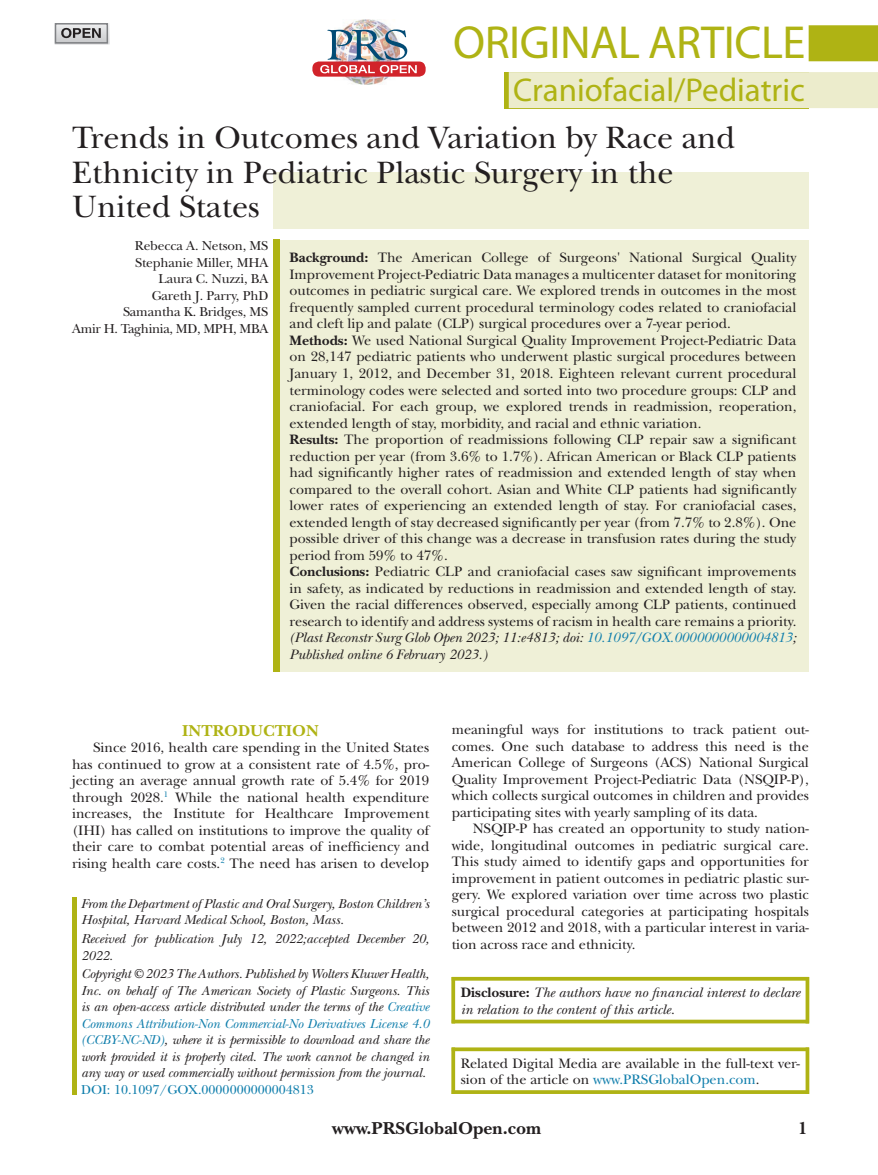
<style>
.page{position:relative;width:878px;height:1175px;background:#fff}
.page>*{position:absolute;margin:0;border:0;box-sizing:border-box;transform-origin:0 0}
.t1{font:46.5px "Myriad Pro";letter-spacing:-.01em;color:#afb314}
.t2{font:33px "Myriad Pro";color:#afb314}
.t3{font:32.25px/34.5px "New Baskerville Std";color:#231f20}
.t4{font:700 18px "New Baskerville Std";color:#231f20}
.t5{font:700 16.5px "New Baskerville Std";color:#afb314}
.t6{font:14.25px/16.5px "New Baskerville Std";color:#231f20;text-align:justify}
.t7{font:italic 14.25px/16.5px "New Baskerville Std";color:#231f20}
.t8{font:italic 13.5px/16.5px "New Baskerville Std";color:#231f20}
.t9{font:13.5px/16.5px "New Baskerville Std";letter-spacing:-.01em;color:#231f20;text-align:right}
.t10{font:13.5px "New Baskerville Std";color:#0f7eac}
.s1{font-weight:700}
.s2{font-style:italic}
.s3{font-style:italic;color:#0f7eac}
.s4{color:#0f7eac}
.s5{font-weight:700;font-style:normal}
</style>
<div class="page">
<div style="left:508px;top:72px;width:370px;height:36px;background:#ececcc"></div>
<div style="left:808px;top:25px;width:70px;height:36px;background:#afb314"></div>
<img style="left:343px;top:20px;width:48px;height:64px">
<div style="left:312px;top:61px;width:113px;height:16px;background:#d1232a;border-radius:7px"></div>
<img style="left:320px;top:29px;width:97px;height:44px">
<div style="left:274px;top:126px;width:534px;height:545px;background:#eff0d7"></div>
<div style="left:274px;top:229px;width:534px;height:11px;background:#fff"></div>
<div style="left:274px;top:240px;width:6px;height:93px;background:#afb314"></div>
<div style="left:274px;top:322px;width:6px;height:110px;background:#afb314"></div>
<div style="left:274px;top:421px;width:6px;height:143px;background:#afb314"></div>
<div style="left:274px;top:553px;width:6px;height:118px;background:#afb314"></div>
<hr style="left:72px;top:897px;width:4px;height:33px;background:#afb314">
<hr style="left:72px;top:930px;width:4px;height:35px;background:#afb314">
<hr style="left:72px;top:965px;width:4px;height:118px;background:#afb314">
<hr style="left:72px;top:1081px;width:4px;height:13px;background:#afb314">
<div style="left:272px;top:126px;width:536px;height:46px;background:#fff"></div>
<img style="left:54px;top:23px;width:55px;height:22px">
<div style="left:55px;top:23px;width:53px;height:21px;border:2px solid #808285"></div>
<svg style="left:61px;top:28px;width:40px;height:10px"></svg>
<svg style="left:451px;top:977px;width:4px;height:46px"></svg>
<svg style="left:805px;top:977px;width:4px;height:46px"></svg>
<svg style="left:452px;top:976px;width:356px;height:4px"></svg>
<svg style="left:452px;top:1019px;width:356px;height:4px"></svg>
<svg style="left:451px;top:1047px;width:4px;height:47px"></svg>
<svg style="left:805px;top:1047px;width:4px;height:47px"></svg>
<svg style="left:452px;top:1047px;width:356px;height:4px"></svg>
<svg style="left:452px;top:1090px;width:356px;height:4px"></svg>
<h1 class="t1" style="left:453px;top:14px;width:354px">Original Article</h1>
<h2 class="t2" style="left:513px;top:69px;width:293px">Craniofacial/Pediatric</h2>
<h3 class="t3" style="left:72px;top:121px;width:664px">Trends in Outcomes and Variation by Race and<br>Ethnicity in Pediatric Plastic Surgery in the<br>United States</h3>
<p class="t9" style="left:72px;top:238px;width:198px">Rebecca A. Netson, MS<br>Stephanie Miller, MHA<br>Laura C. Nuzzi, BA<br>Gareth J. Parry, PhD<br>Samantha K. Bridges, MS<br>Amir H. Taghinia, MD, MPH, MBA</p>
<p class="t6" style="left:289px;top:250px;width:508px;text-align:left"><span class="s1">Background:</span> The American College of Surgeons' National Surgical Quality Improvement Project-Pediatric Data manages a multicenter dataset for monitoring outcomes in pediatric surgical care. We explored trends in outcomes in the most frequently sampled current procedural terminology codes related to craniofacial and cleft lip and palate (CLP) surgical procedures over a 7-year period.<br><span class="s1">Methods:</span> We used National Surgical Quality Improvement Project-Pediatric Data on 28,147 pediatric patients who underwent plastic surgical procedures between January 1, 2012, and December 31, 2018. Eighteen relevant current procedural terminology codes were selected and sorted into two procedure groups: CLP and craniofacial. For each group, we explored trends in readmission, reoperation, extended length of stay, morbidity, and racial and ethnic variation.<br><span class="s1">Results:</span> The proportion of readmissions following CLP repair saw a significant reduction per year (from 3.6% to 1.7%). African American or Black CLP patients had significantly higher rates of readmission and extended length of stay when compared to the overall cohort. Asian and White CLP patients had significantly lower rates of experiencing an extended length of stay. For craniofacial cases, extended length of stay decreased significantly per year (from 7.7% to 2.8%). One possible driver of this change was a decrease in transfusion rates during the study period from 59% to 47%.<br><span class="s1">Conclusions:</span> Pediatric CLP and craniofacial cases saw significant improvements in safety, as indicated by reductions in readmission and extended length of stay.<br>Given the racial differences observed, especially among CLP patients, continued research to identify and address systems of racism in health care remains a priority. <span class="s2">(Plast Reconstr Surg Glob Open 2023; 11:e4813; doi:</span> <span class="s3">10.1097/GOX.0000000000004813</span><span class="s2">; Published online 6 February 2023.)</span></p>
<p class="t5" style="left:182px;top:721px;width:138px">INTRODUCTION</p>
<p class="t6" style="left:72px;top:739px;width:359px;text-indent:21px">Since 2016, health care spending in the United States has continued to grow at a consistent rate of 4.5%, pro&shy;jecting an average annual growth rate of 5.4% for 2019 through 2028.<sup>1</sup> While the national health expenditure increases, the Institute for Healthcare Improvement (IHI) has called on institutions to improve the quality of their care to combat potential areas of inefficiency and rising health care costs.<sup>2</sup> The need has arisen to develop</p>
<p class="t8" style="left:81px;top:895px;width:350px">From the Department of Plastic and Oral Surgery, Boston Children’s<br>Hospital, Harvard Medical School, Boston, Mass.</p>
<p class="t8" style="left:81px;top:930px;width:350px">Received for publication July 12, 2022;accepted December 20,<br>2022.</p>
<p class="t8" style="left:81px;top:965px;width:350px;text-align:justify">Copyright © 2023 The Authors. Published by Wolters Kluwer Health, Inc. on behalf of The American Society of Plastic Surgeons. This is an open-access article distributed under the terms of the <span class="s4">Creative Commons Attribution-Non Commercial-No Derivatives License 4.0 (CCBY-NC-ND)</span>, where it is permissible to download and share the work provided it is properly cited. The work cannot be changed in any way or used commercially without permission from the journal.</p>
<p class="t10" style="left:81px;top:1081px;width:234px">DOI: 10.1097/GOX.0000000000004813</p>
<p class="t6" style="left:451px;top:721px;width:359px">meaningful ways for institutions to track patient out&shy;comes. One such database to address this need is the American College of Surgeons (ACS) National Surgical Quality Improvement Project-Pediatric Data (NSQIP-P), which collects surgical outcomes in children and provides participating sites with yearly sampling of its data.</p>
<p class="t6" style="left:451px;top:820px;width:359px;text-indent:21px">NSQIP-P has created an opportunity to study nation&shy;wide, longitudinal outcomes in pediatric surgical care.<br>This study aimed to identify gaps and opportunities for improvement in patient outcomes in pediatric plastic sur&shy;gery. We explored variation over time across two plastic surgical procedural categories at participating hospitals between 2012 and 2018, with a particular interest in varia&shy;tion across race and ethnicity.</p>
<p class="t7" style="left:460px;top:984px;width:341px"><span class="s5">Disclosure:</span> The authors have no financial interest to declare in relation to the content of this article.</p>
<p class="t6" style="left:460px;top:1054px;width:341px">Related Digital Media are available in the full-text ver&shy;sion of the article on <span class="s4">www.PRSGlobalOpen.com</span>.</p>
<p class="t4" style="left:332px;top:1118px;width:210px">www.PRSGlobalOpen.com</p>
<p class="t4" style="left:798px;top:1118px;width:11px">1</p>
</div>
